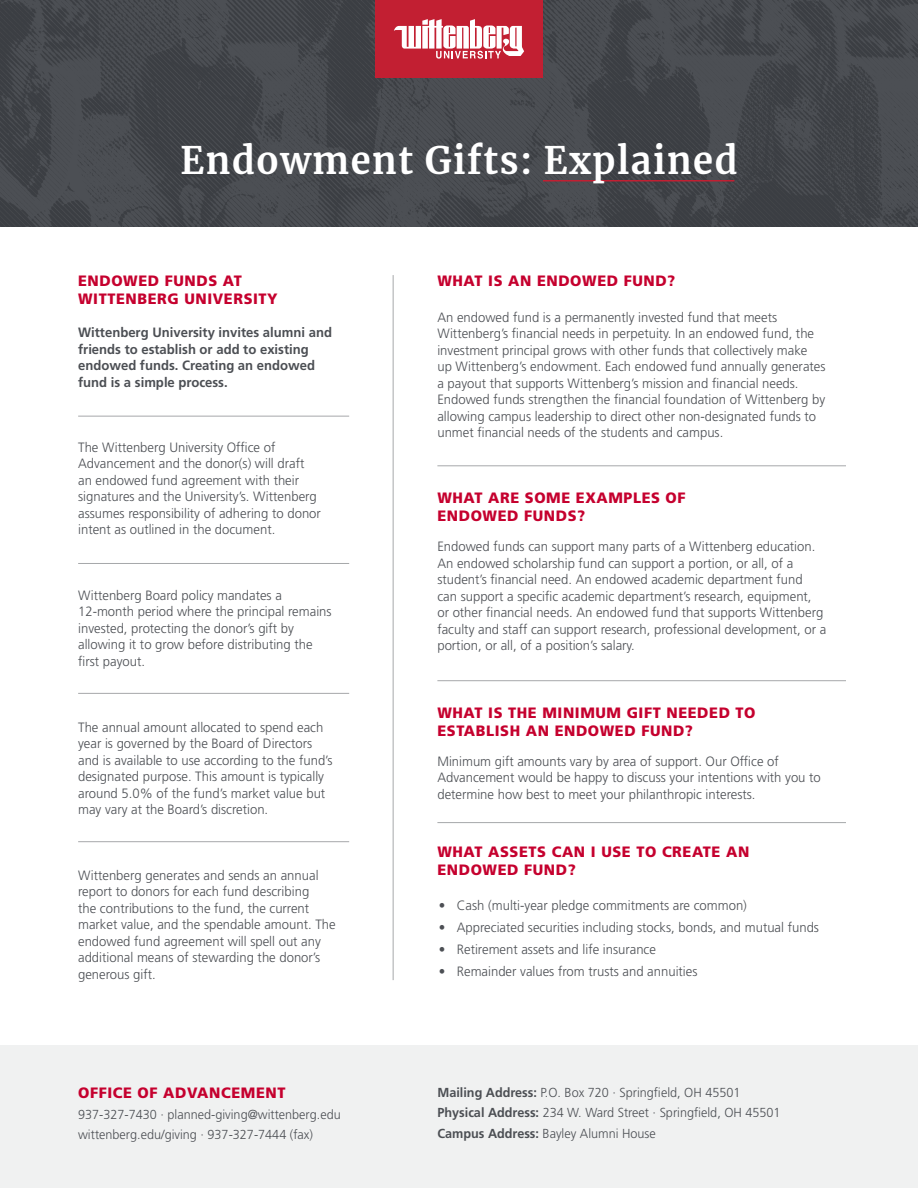
<style>
.page{position:relative;width:918px;height:1188px;background:#fff}
.page>*{position:absolute;margin:0;border:0;box-sizing:border-box;transform-origin:0 0}
.Bt_No_indent_Smaller{font:700 37.5px "Merriweather";letter-spacing:.04em;color:#fff}
.Bt_No_indent_Smaller-2{font:900 15px/18px "Frutiger LT Std";letter-spacing:.04em;color:#c5002e}
.Bt_No_indent_Smaller-3{font:300 13.5px/16.5px "Frutiger LT Std";color:#4c4f54}
.Bt_No_indent_Smaller-4{font:700 13.5px/16.5px "Frutiger LT Std";color:#4c4f54}
.Bt_No_indent_Smaller-5{font:300 13.05px "Frutiger LT Std";color:#4c4f54}
.s1{font-stretch:condensed}
.s2{font-weight:700}
</style>
<div class="page">
<img style="left:0;top:0;width:918px;height:227px">
<hr style="left:393px;top:275px;width:1px;height:705px;background:#4c4f54">
<div style="left:375px;top:0;width:168px;height:78px;background:#c21f32"></div>
<svg style="left:394px;top:19px;width:130px;height:40px"></svg>
<div style="left:0;top:1046px;width:918px;height:142px;background:#f0f1f1"></div>
<hr style="left:78px;top:416px;width:271px;height:1px;background:#4c4f54">
<hr style="left:437px;top:465px;width:409px;height:1px;background:#4c4f54">
<hr style="left:437px;top:680px;width:409px;height:1px;background:#4c4f54">
<hr style="left:437px;top:822px;width:409px;height:1px;background:#4c4f54">
<hr style="left:78px;top:563px;width:271px;height:1px;background:#4c4f54">
<hr style="left:78px;top:693px;width:271px;height:1px;background:#4c4f54">
<hr style="left:78px;top:841px;width:271px;height:1px;background:#4c4f54">
<hr style="left:543px;top:180px;width:191px;height:2px;background:#c21f32">
<p class="Bt_No_indent_Smaller" style="left:181px;top:134px;width:558px">Endowment Gifts: Explained</p>
<p class="Bt_No_indent_Smaller-2" style="left:78px;top:272px;width:201px">ENDOWED FUNDS AT<br>WITTENBERG UNIVERSITY</p>
<p class="Bt_No_indent_Smaller-2" style="left:437px;top:272px;width:239px">WHAT IS AN ENDOWED FUND?</p>
<p class="Bt_No_indent_Smaller-4" style="left:78px;top:324px;width:255px">Wittenberg University invites alumni and friends to establish or add to existing endowed funds. Creating an endowed fund is a simple process.</p>
<p class="Bt_No_indent_Smaller-3" style="left:78px;top:439px;width:244px">The Wittenberg University Office of Advancement and the donor(s) will draft an endowed fund agreement with their signatures and the University’s. Wittenberg assumes responsibility of adhering to donor intent as outlined in the document.</p>
<p class="Bt_No_indent_Smaller-3" style="left:78px;top:587px;width:255px">Wittenberg Board policy mandates a 12-month period where the principal remains invested, protecting the donor’s gift by allowing it to grow before distributing the first payout.</p>
<p class="Bt_No_indent_Smaller-3" style="left:78px;top:719px;width:256px">The annual amount allocated to spend each year is governed by the Board of Directors and is available to use according to the fund’s designated purpose. This amount is typically around 5.0% of the fund’s market value but may vary at the Board’s discretion.</p>
<p class="Bt_No_indent_Smaller-3" style="left:78px;top:867px;width:259px">Wittenberg generates and sends an annual report to donors for each fund describing<br>the contributions to the fund, the current market value, and the spendable amount. The endowed fund agreement will spell out any additional means of stewarding the donor’s generous gift.</p>
<p class="Bt_No_indent_Smaller-2" style="left:78px;top:1084px;width:209px">OFFICE OF ADVANCEMENT</p>
<p class="Bt_No_indent_Smaller-5" style="left:78px;top:1107px;width:264px">937-327-7430 · planned-giving@wittenberg.edu</p>
<p class="Bt_No_indent_Smaller-5" style="left:78px;top:1127px;width:236px">wittenberg.edu/giving · 937-327-7444 (fax)</p>
<p class="Bt_No_indent_Smaller-3" style="left:437px;top:309px;width:390px">An endowed fund is a permanently invested fund that meets Wittenberg’s financial needs in perpetuity. In an endowed fund, the investment principal grows with other funds that collectively make<br>up Wittenberg’s endowment. Each endowed fund annually generates a payout that supports Wittenberg’s mission and financial needs.<br>Endowed funds strengthen the financial foundation of Wittenberg by allowing campus leadership to direct other non-designated funds to unmet financial needs of the students and campus.</p>
<p class="Bt_No_indent_Smaller-2" style="left:437px;top:489px;width:250px">WHAT ARE SOME EXAMPLES OF<br>ENDOWED FUNDS?</p>
<p class="Bt_No_indent_Smaller-3" style="left:437px;top:538px;width:391px">Endowed funds can support many parts of a Wittenberg education.<br>An endowed scholarship fund can support a portion, or all, of a student’s financial need. An endowed academic department fund<br>can support a specific academic department’s research, equipment, or other financial needs. An endowed fund that supports Wittenberg faculty and staff can support research, professional development, or a portion, or all, of a position’s salary.</p>
<p class="Bt_No_indent_Smaller-2" style="left:437px;top:703px;width:320px">WHAT IS THE MINIMUM GIFT NEEDED TO<br>ESTABLISH AN ENDOWED FUND?</p>
<p class="Bt_No_indent_Smaller-3" style="left:437px;top:753px;width:385px">Minimum gift amounts vary by area of support. Our Office of<br>Advancement would be happy to discuss your intentions with you to determine how best to meet your philanthropic interests.</p>
<p class="Bt_No_indent_Smaller-2" style="left:437px;top:843px;width:313px">WHAT ASSETS CAN I USE TO CREATE AN<br>ENDOWED FUND?</p>
<p class="Bt_No_indent_Smaller-3" style="left:439px;top:897px;width:310px"><span class="s1">•</span> Cash (multi-year pledge commitments are common)</p>
<p class="Bt_No_indent_Smaller-3" style="left:439px;top:919px;width:382px"><span class="s1">•</span> Appreciated securities including stocks, bonds, and mutual funds</p>
<p class="Bt_No_indent_Smaller-3" style="left:439px;top:941px;width:219px"><span class="s1">•</span> Retirement assets and life insurance</p>
<p class="Bt_No_indent_Smaller-3" style="left:439px;top:963px;width:260px"><span class="s1">•</span> Remainder values from trusts and annuities</p>
<p class="Bt_No_indent_Smaller-5" style="left:437px;top:1085px;width:305px"><span class="s2">Mailing Address:</span> P.O. Box 720 · Springfield, OH 45501</p>
<p class="Bt_No_indent_Smaller-5" style="left:437px;top:1106px;width:345px"><span class="s2">Physical Address:</span> 234 W. Ward Street · Springfield, OH 45501</p>
<p class="Bt_No_indent_Smaller-5" style="left:437px;top:1126px;width:220px"><span class="s2">Campus Address:</span> Bayley Alumni House</p>
</div>
